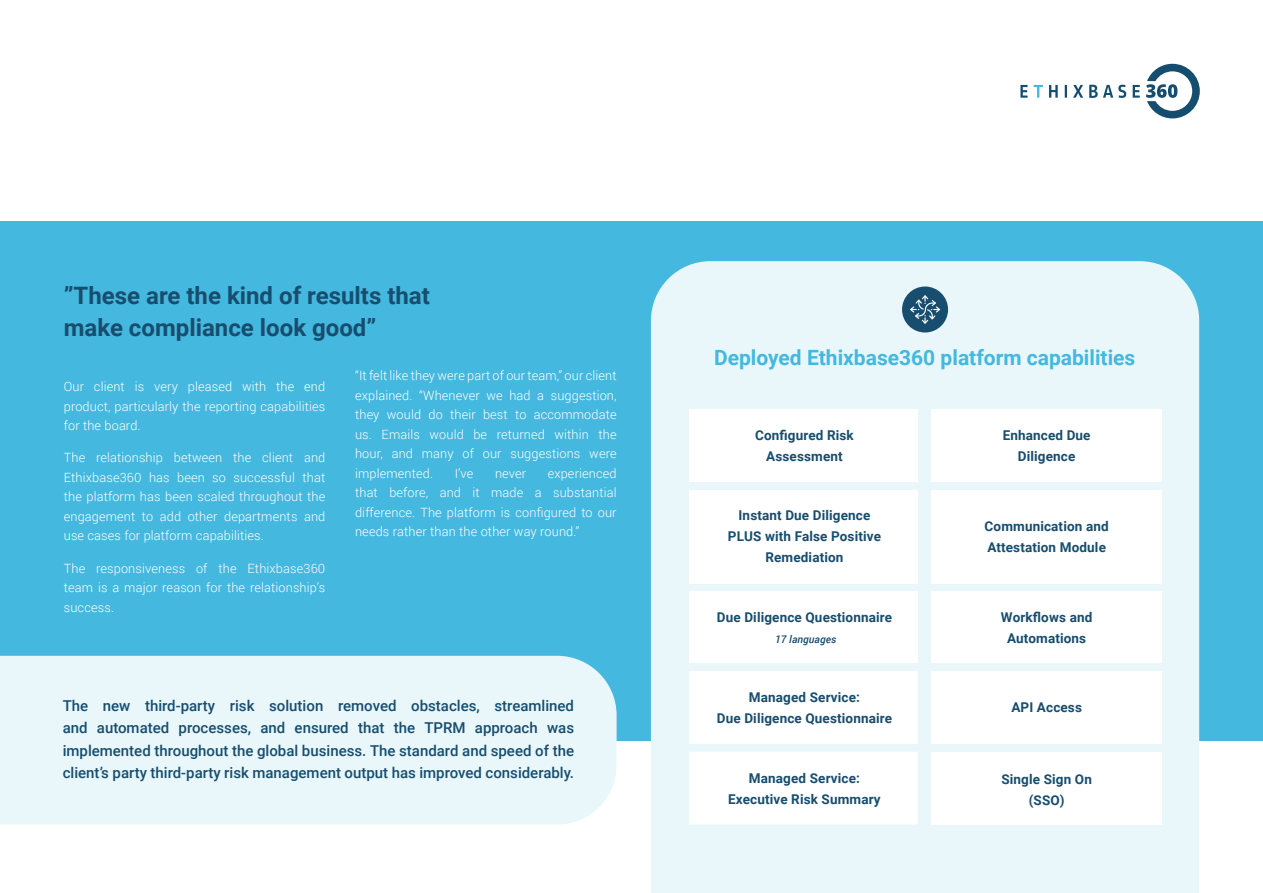
<style>
.page{position:relative;width:1263px;height:893px;background:#fff}
.page>*{position:absolute;margin:0;border:0;box-sizing:border-box;transform-origin:0 0}
.t1{font:700 24px/31.5px "Roboto";color:#174d6e}
.t2{font:700 21px "Roboto";color:#44b8de}
.t3{font:500 15px/22.5px "Roboto";color:#174d6e;text-align:justify}
.t4{font:700 13.5px/21px "Roboto";letter-spacing:.01em;color:#174d6e;text-align:center}
.t5{font:300 12.75px/19.5px "Roboto";letter-spacing:.01em;color:#fff;text-align:justify}
.t6{font:italic 500 10.5px "Roboto";letter-spacing:.01em;color:#174d6e}
</style>
<div class="page">
<div style="left:0;top:221px;width:1263px;height:519px;background:#44b8de"></div>
<svg style="left:1020px;top:85px;width:7px;height:13px"></svg>
<svg style="left:1033px;top:85px;width:10px;height:13px"></svg>
<svg style="left:1049px;top:85px;width:9px;height:13px"></svg>
<svg style="left:1065px;top:85px;width:2px;height:13px"></svg>
<svg style="left:1073px;top:85px;width:10px;height:13px"></svg>
<svg style="left:1089px;top:85px;width:37px;height:13px"></svg>
<svg style="left:1133px;top:85px;width:7px;height:13px"></svg>
<svg style="left:1146px;top:64px;width:54px;height:54px"></svg>
<div style="left:0;top:656px;width:617px;height:168px;background:#e9f7fb"></div>
<div style="left:651px;top:261px;width:548px;height:632px;background:#e9f7fb"></div>
<div style="left:689px;top:409px;width:229px;height:73px;background:#fff"></div>
<div style="left:689px;top:490px;width:229px;height:93px;background:#fff"></div>
<div style="left:689px;top:591px;width:229px;height:72px;background:#fff"></div>
<div style="left:689px;top:671px;width:229px;height:73px;background:#fff"></div>
<svg style="left:689px;top:752px;width:229px;height:72px"></svg>
<div style="left:932px;top:409px;width:230px;height:73px;background:#fff"></div>
<div style="left:932px;top:490px;width:230px;height:93px;background:#fff"></div>
<div style="left:932px;top:591px;width:230px;height:72px;background:#fff"></div>
<div style="left:932px;top:671px;width:230px;height:73px;background:#fff"></div>
<div style="left:932px;top:752px;width:230px;height:72px;background:#fff"></div>
<div style="left:902px;top:286px;width:46px;height:46px;background:#174d6e;border-radius:50%"></div>
<svg style="left:910px;top:295px;width:30px;height:29px"></svg>
<h1 class="t1" style="left:64px;top:279px;width:368px">”These are the kind of results that make compliance look good”</h1>
<p class="t5" style="left:64px;top:376px;width:263px">Our client is very pleased with the end product, particularly the reporting capabilities for the board.</p>
<p class="t5" style="left:64px;top:448px;width:263px">The relationship between the client and Ethixbase360 has been so successful that the platform has been scaled throughout the engagement to add other departments and use cases for platform capabilities.</p>
<p class="t5" style="left:64px;top:558px;width:263px">The responsiveness of the Ethixbase360 team is a major reason for the relationship’s success.</p>
<p class="t5" style="left:355px;top:366px;width:263px">“It felt like they were part of our team,” our client explained. “Whenever we had a suggestion, they would do their best to accommodate us. Emails would be returned within the hour, and many of our suggestions were implemented.</p>
<p class="t5" style="left:355px;top:463px;width:263px;text-indent:193px">experienced that before, and it made a substantial difference. The platform is configured to our needs rather than the other way round.”</p>
<p class="t5" style="left:455px;top:463px;width:20px">I’ve</p>
<p class="t5" style="left:495px;top:463px;width:33px">never</p>
<p class="t3" style="left:63px;top:693px;width:513px">The new third-party risk solution removed obstacles, streamlined and automated processes, and ensured that the TPRM approach was implemented throughout the global business. The standard and speed of the client’s party third-party risk management output has improved considerably.</p>
<h2 class="t2" style="left:714px;top:342px;width:423px">Deployed Ethixbase360 platform capabilities</h2>
<p class="t4" style="left:755px;top:424px;width:100px">Configured Risk<br>Assessment</p>
<p class="t4" style="left:728px;top:504px;width:155px">Instant Due Diligence<br>PLUS with False Positive<br>Remediation</p>
<p class="t4" style="left:717px;top:606px;width:177px">Due Diligence Questionnaire</p>
<p class="t6" style="left:775px;top:631px;width:63px">17 languages</p>
<p class="t4" style="left:717px;top:686px;width:177px">Managed Service:<br>Due Diligence Questionnaire</p>
<p class="t4" style="left:728px;top:767px;width:154px">Managed Service:<br>Executive Risk Summary</p>
<p class="t4" style="left:1003px;top:424px;width:89px">Enhanced Due<br>Diligence</p>
<p class="t4" style="left:984px;top:515px;width:126px;text-align:left">Communication and<br>Attestation Module</p>
<p class="t4" style="left:1001px;top:606px;width:93px">Workflows and<br>Automations</p>
<p class="t4" style="left:1011px;top:696px;width:72px">API Access</p>
<p class="t4" style="left:1001px;top:768px;width:92px">Single Sign On (SSO)</p>
</div>
